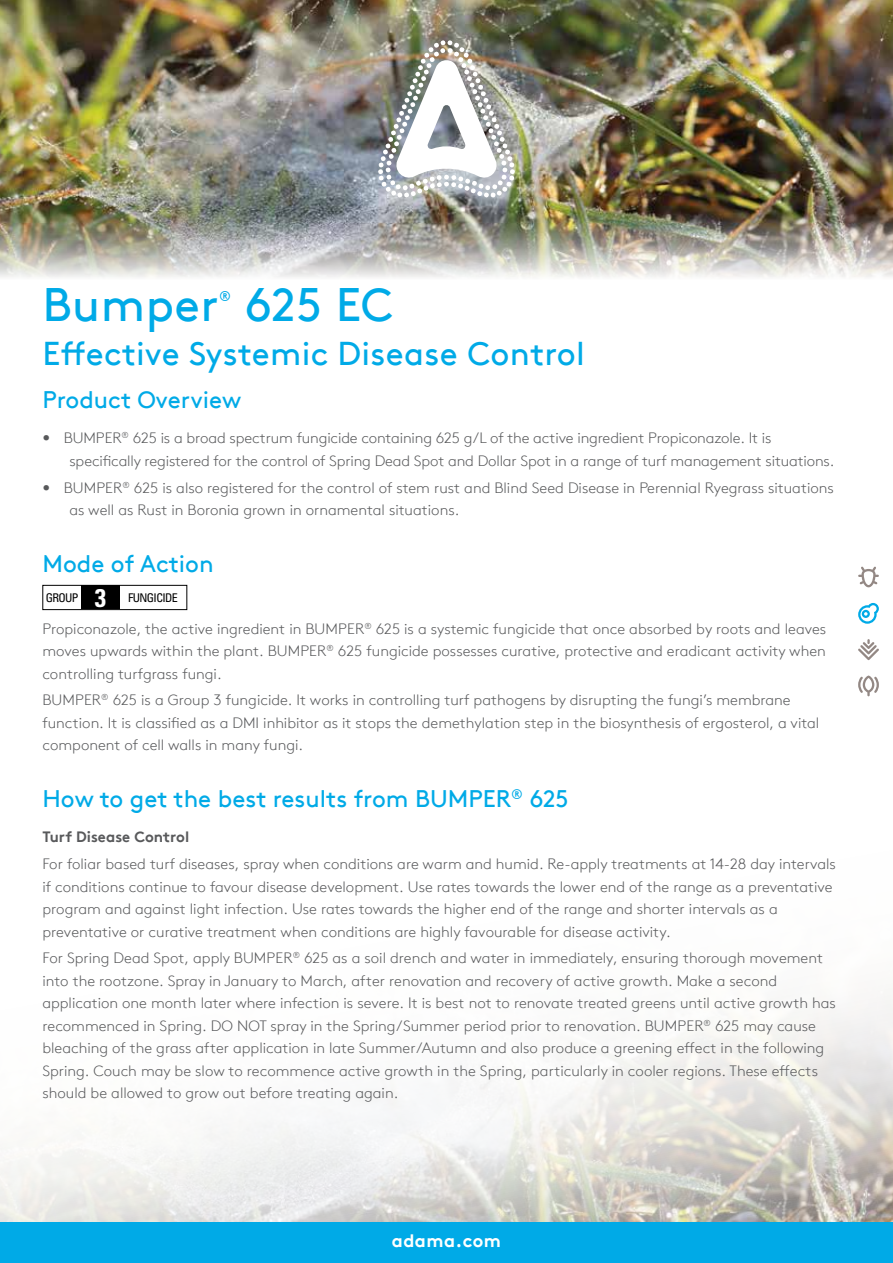
<style>
.page{position:relative;width:893px;height:1263px;background:#fff}
.page>*{position:absolute;margin:0;border:0;box-sizing:border-box;transform-origin:0 0}
.t1{font:46.95px "Brown TT";letter-spacing:.01em;color:#00aae7}
.t2{font:33px "Brown TT";letter-spacing:.01em;color:#00aae7}
.t3{font:24px "Brown TT";color:#00aae7}
.t4{font:700 18px "Brown TT";letter-spacing:.025em;color:#fff}
.t5{font:300 15px/22.5px "Brown TT";color:#58595b}
.t6{font:700 15px "Brown TT";color:#58595b}
.t7{font:14.1px "Brown TT";color:#00aae7}
.t8{font:condensed 12px "Univers";letter-spacing:-.05em;color:#000}
.s1{font-weight:700;font-size:25.5px;color:#fff}
</style>
<div class="page">
<img style="left:0;top:995px;width:893px;height:227px">
<div style="left:0;top:1222px;width:893px;height:41px;background:#00aae7"></div>
<img style="left:0;top:0;width:893px;height:277px">
<img style="left:378px;top:40px;width:137px;height:157px">
<div style="left:42px;top:585px;width:145px;height:25px;border:1px solid #000"></div>
<div style="left:81px;top:585px;width:39px;height:24px;background:#000"></div>
<svg style="left:858px;top:566px;width:21px;height:21px"></svg>
<svg style="left:858px;top:603px;width:21px;height:21px"></svg>
<svg style="left:858px;top:639px;width:21px;height:21px"></svg>
<svg style="left:858px;top:675px;width:21px;height:21px"></svg>
<h1 class="t1" style="left:43px;top:277px;width:178px">Bumper</h1>
<p class="t7" style="left:219px;top:288px;width:13px">®</p>
<h1 class="t1" style="left:244px;top:277px;width:150px">625 EC</h1>
<h2 class="t2" style="left:43px;top:334px;width:544px">Effective Systemic Disease Control</h2>
<h3 class="t3" style="left:42px;top:386px;width:201px">Product Overview</h3>
<p class="t5" style="left:69px;top:427px;width:766px;text-indent:-27px">• BUMPER<sup>®</sup> 625 is a broad spectrum fungicide containing 625 g/L of the active ingredient Propiconazole. It is specifically registered for the control of Spring Dead Spot and Dollar Spot in a range of turf management situations.</p>
<p class="t5" style="left:69px;top:476px;width:766px;text-indent:-27px">• BUMPER<sup>®</sup> 625 is also registered for the control of stem rust and Blind Seed Disease in Perennial Ryegrass situations as well as Rust in Boronia grown in ornamental situations.</p>
<h3 class="t3" style="left:42px;top:549px;width:173px">Mode of Action</h3>
<p class="t8" style="left:46px;top:590px;width:134px">GROUP <span class="s1">3</span> FUNGICIDE</p>
<p class="t5" style="left:42px;top:617px;width:785px;text-align:justify">Propiconazole, the active ingredient in BUMPER<sup>®</sup> 625 is a systemic fungicide that once absorbed by roots and leaves moves upwards within the plant. BUMPER<sup>®</sup> 625 fungicide possesses curative, protective and eradicant activity when controlling turfgrass fungi.</p>
<p class="t5" style="left:42px;top:689px;width:778px">BUMPER<sup>®</sup> 625 is a Group 3 fungicide. It works in controlling turf pathogens by disrupting the fungi’s membrane function. It is classified as a DMI inhibitor as it stops the demethylation step in the biosynthesis of ergosterol, a vital component of cell walls in many fungi.</p>
<h3 class="t3" style="left:42px;top:785px;width:528px">How to get the best results from BUMPER<sup>®</sup> 625</h3>
<p class="t6" style="left:42px;top:828px;width:148px">Turf Disease Control</p>
<p class="t5" style="left:42px;top:853px;width:795px">For foliar based turf diseases, spray when conditions are warm and humid. Re-apply treatments at 14-28 day intervals if conditions continue to favour disease development. Use rates towards the lower end of the range as a preventative program and against light infection. Use rates towards the higher end of the range and shorter intervals as a preventative or curative treatment when conditions are highly favourable for disease activity.</p>
<p class="t5" style="left:42px;top:947px;width:795px">For Spring Dead Spot, apply BUMPER<sup>®</sup> 625 as a soil drench and water in immediately, ensuring thorough movement into the rootzone. Spray in January to March, after renovation and recovery of active growth. Make a second application one month later where infection is severe. It is best not to renovate treated greens until active growth has recommenced in Spring. DO NOT spray in the Spring/Summer period prior to renovation. BUMPER<sup>®</sup> 625 may cause bleaching of the grass after application in late Summer/Autumn and also produce a greening effect in the following Spring. Couch may be slow to recommence active growth in the Spring, particularly in cooler regions. These effects should be allowed to grow out before treating again.</p>
<p class="t4" style="left:392px;top:1229px;width:111px">adama.com</p>
</div>
